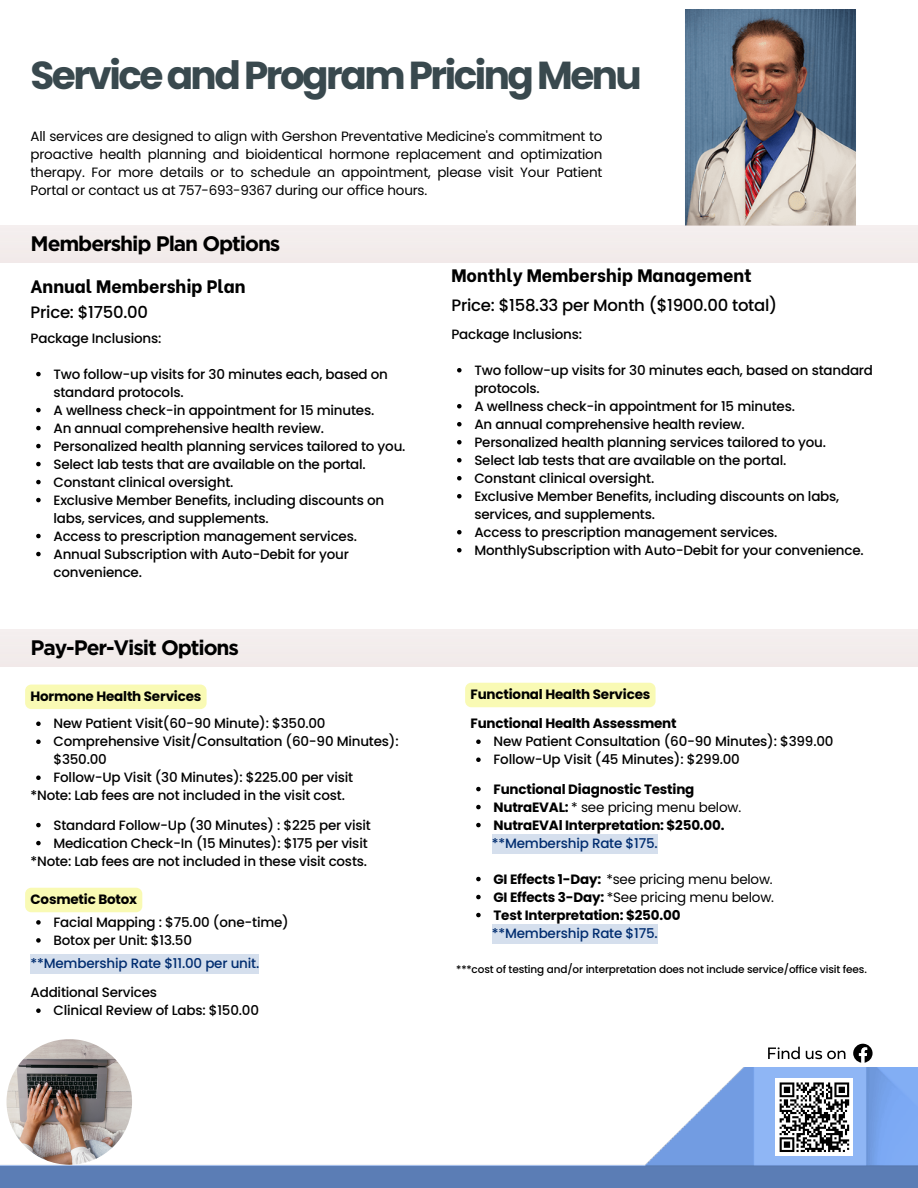
<style>
.page{position:relative;width:918px;height:1188px;background:#fff}
.page>*{position:absolute;margin:0;border:0;box-sizing:border-box;transform-origin:0 0}
.t1{font:700 39px "Poppins";letter-spacing:-.065em;color:#39494e}
.t2{font:700 21px "Gotham";letter-spacing:-.05em;color:#000}
.t3{font:800 18px "Be Vietnam";color:#000}
.t4{font:500 16.5px "Poppins";letter-spacing:-.015em;color:#000}
.t5{font:500 13.5px/18px "Poppins";letter-spacing:-.015em;color:#000}
.t6{font:13.5px/18px "Poppins";letter-spacing:-.015em;color:#000;text-align:justify}
.t7{font:700 13.5px "Poppins";letter-spacing:-.015em;color:#000}
.t8{font:500 13.5px "Poppins";letter-spacing:-.015em;color:#002c6f}
.t9{font:500 10.5px "Poppins";letter-spacing:-.015em;color:#000}
.s1{font-family:"Noto Sans"}
.s2{font-weight:700}
</style>
<div class="page">
<img style="left:0;top:1067px;width:918px;height:121px">
<svg style="left:853px;top:1044px;width:20px;height:19px"></svg>
<svg style="left:768px;top:1047px;width:32px;height:12px"></svg>
<svg style="left:806px;top:1051px;width:39px;height:8px"></svg>
<div style="left:775px;top:1078px;width:78px;height:78px;background:#fff"></div>
<svg style="left:779px;top:1082px;width:71px;height:70px"></svg>
<img style="left:7px;top:1039px;width:125px;height:126px;border-radius:50%">
<img style="left:685px;top:9px;width:171px;height:216px">
<svg style="left:36px;top:372px;width:5px;height:4px"></svg>
<svg style="left:36px;top:408px;width:5px;height:4px"></svg>
<svg style="left:36px;top:426px;width:5px;height:4px"></svg>
<svg style="left:36px;top:444px;width:5px;height:4px"></svg>
<svg style="left:36px;top:462px;width:5px;height:4px"></svg>
<svg style="left:36px;top:480px;width:5px;height:4px"></svg>
<svg style="left:36px;top:498px;width:5px;height:4px"></svg>
<svg style="left:36px;top:534px;width:5px;height:4px"></svg>
<svg style="left:36px;top:552px;width:5px;height:4px"></svg>
<svg style="left:476px;top:740px;width:5px;height:4px"></svg>
<svg style="left:476px;top:758px;width:5px;height:4px"></svg>
<svg style="left:36px;top:823px;width:5px;height:4px"></svg>
<svg style="left:36px;top:841px;width:5px;height:4px"></svg>
<svg style="left:476px;top:787px;width:5px;height:4px"></svg>
<svg style="left:476px;top:805px;width:5px;height:4px"></svg>
<svg style="left:476px;top:823px;width:5px;height:4px"></svg>
<svg style="left:476px;top:877px;width:5px;height:4px"></svg>
<svg style="left:476px;top:895px;width:5px;height:4px"></svg>
<svg style="left:476px;top:913px;width:5px;height:4px"></svg>
<svg style="left:36px;top:920px;width:5px;height:5px"></svg>
<svg style="left:36px;top:938px;width:5px;height:5px"></svg>
<svg style="left:36px;top:1008px;width:5px;height:5px"></svg>
<svg style="left:457px;top:368px;width:5px;height:4px"></svg>
<svg style="left:457px;top:404px;width:5px;height:4px"></svg>
<svg style="left:457px;top:422px;width:5px;height:4px"></svg>
<svg style="left:457px;top:440px;width:5px;height:4px"></svg>
<svg style="left:457px;top:458px;width:5px;height:4px"></svg>
<svg style="left:457px;top:476px;width:5px;height:4px"></svg>
<svg style="left:457px;top:494px;width:5px;height:4px"></svg>
<svg style="left:457px;top:530px;width:5px;height:4px"></svg>
<svg style="left:457px;top:548px;width:5px;height:4px"></svg>
<div style="left:25px;top:685px;width:182px;height:24px;background:#f9fab4;border-radius:6px"></div>
<svg style="left:36px;top:722px;width:5px;height:4px"></svg>
<svg style="left:36px;top:740px;width:5px;height:4px"></svg>
<svg style="left:36px;top:776px;width:5px;height:4px"></svg>
<div style="left:465px;top:683px;width:191px;height:24px;background:#f9fab4;border-radius:6px"></div>
<div style="left:25px;top:888px;width:117px;height:24px;background:#f9fab4"></div>
<div style="left:31px;top:954px;width:228px;height:19px;background:#d5dfed"></div>
<div style="left:492px;top:834px;width:166px;height:19px;background:#d5dfed"></div>
<div style="left:492px;top:924px;width:166px;height:19px;background:#d5dfed"></div>
<h5 class="t1" style="left:31px;top:48px;width:613px">ServiceandProgramPricingMenu</h5>
<h5 class="t6" style="left:31px;top:127px;width:573px">All services are designed to align with Gershon Preventative Medicine's commitment to proactive health planning and bioidentical hormone replacement and optimization therapy. For more details or to schedule an appointment, please visit Your Patient Portal or contact us at 757-693-9367 during our o<span class="s1">ffi</span>ce hours.</h5>
<h4 class="t2" style="left:31px;top:231px;width:251px">Membership Plan Options</h4>
<h5 class="t3" style="left:31px;top:272px;width:217px">Annual Membership Plan</h5>
<h5 class="t4" style="left:31px;top:301px;width:119px">Price: $1750.00</h5>
<h1 class="t5" style="left:31px;top:329px;width:132px">Package Inclusions:</h1>
<h5 class="t5" style="left:53px;top:365px;width:336px">Two follow-up visits for 30 minutes each, based on standard protocols.</h5>
<p class="t5" style="left:53px;top:401px;width:322px">A wellness check-in appointment for 15 minutes.</p>
<h2 class="t5" style="left:53px;top:419px;width:272px">An annual comprehensive health review.</h2>
<h3 class="t5" style="left:53px;top:437px;width:354px">Personalized health planning services tailored to you.</h3>
<h3 class="t5" style="left:53px;top:455px;width:314px">Select lab tests that are available on the portal.</h3>
<h4 class="t5" style="left:53px;top:473px;width:182px">Constant clinical oversight.</h4>
<h5 class="t5" style="left:53px;top:491px;width:332px">Exclusive Member Benefits, including discounts on labs, services, and supplements.</h5>
<h5 class="t5" style="left:53px;top:527px;width:305px">Access to prescription management services.</h5>
<h5 class="t5" style="left:53px;top:545px;width:297px">Annual Subscription with Auto-Debit for your convenience.</h5>
<h5 class="t2" style="left:31px;top:635px;width:210px">Pay-Per-Visit Options</h5>
<h5 class="t7" style="left:31px;top:687px;width:172px">Hormone Health Services</h5>
<h5 class="t5" style="left:53px;top:715px;width:274px">New Patient Visit(60-90 Minute): $350.00</h5>
<h4 class="t5" style="left:53px;top:733px;width:347px">Comprehensive Visit/Consultation (60-90 Minutes): $350.00</h4>
<h5 class="t5" style="left:53px;top:769px;width:301px">Follow-Up Visit (30 Minutes): $225.00 per visit</h5>
<h5 class="t5" style="left:31px;top:787px;width:316px">*Note: Lab fees are not included in the visit cost.</h5>
<h4 class="t5" style="left:53px;top:816px;width:319px">Standard Follow-Up (30 Minutes) : $225 per visit</h4>
<h5 class="t5" style="left:53px;top:834px;width:316px">Medication Check-In (15 Minutes): $175 per visit</h5>
<h5 class="t5" style="left:31px;top:852px;width:338px">*Note: Lab fees are not included in these visit costs.</h5>
<h5 class="t7" style="left:31px;top:890px;width:108px">Cosmetic Botox</h5>
<h5 class="t5" style="left:53px;top:913px;width:237px">Facial Mapping : $75.00 (one-time)</h5>
<p class="t5" style="left:53px;top:931px;width:140px">Botox per Unit: $13.50</p>
<h2 class="t5" style="left:31px;top:983px;width:128px">Additional Services</h2>
<h4 class="t5" style="left:53px;top:1001px;width:207px">Clinical Review of Labs: $150.00</h4>
<h5 class="t8" style="left:31px;top:954px;width:230px">**Membership Rate $11.00 per unit.</h5>
<h5 class="t3" style="left:451px;top:261px;width:302px">Monthly Membership Management</h5>
<h5 class="t4" style="left:451px;top:293px;width:327px">Price: $158.33 per Month ($1900.00 total)</h5>
<h4 class="t5" style="left:451px;top:325px;width:132px">Package Inclusions:</h4>
<h5 class="t5" style="left:474px;top:361px;width:400px">Two follow-up visits for 30 minutes each, based on standard protocols.</h5>
<h5 class="t5" style="left:474px;top:397px;width:322px">A wellness check-in appointment for 15 minutes.</h5>
<h5 class="t5" style="left:474px;top:415px;width:272px">An annual comprehensive health review.</h5>
<h4 class="t5" style="left:474px;top:433px;width:353px">Personalized health planning services tailored to you.</h4>
<h4 class="t5" style="left:474px;top:451px;width:314px">Select lab tests that are available on the portal.</h4>
<h5 class="t5" style="left:474px;top:469px;width:181px">Constant clinical oversight.</h5>
<h5 class="t5" style="left:474px;top:487px;width:366px">Exclusive Member Benefits, including discounts on labs, services, and supplements.</h5>
<h5 class="t5" style="left:474px;top:523px;width:305px">Access to prescription management services.</h5>
<h5 class="t5" style="left:474px;top:541px;width:391px">MonthlySubscription with Auto-Debit for your convenience.</h5>
<h4 class="t7" style="left:471px;top:685px;width:181px">Functional Health Services</h4>
<h5 class="t7" style="left:471px;top:714px;width:208px">Functional Health Assessment</h5>
<h3 class="t5" style="left:493px;top:733px;width:342px">New Patient Consultation (60-90 Minutes): $399.00</h3>
<h3 class="t5" style="left:493px;top:751px;width:248px">Follow-Up Visit (45 Minutes): $299.00</h3>
<h5 class="t7" style="left:493px;top:779px;width:202px">Functional Diagnostic Testing</h5>
<h5 class="t6" style="left:493px;top:798px;width:249px"><span class="s2">NutraEVAL:</span> * see pricing menu below.</h5>
<h5 class="t7" style="left:493px;top:815px;width:233px">NutraEVAl Interpretation: $250.00.</h5>
<h5 class="t6" style="left:493px;top:870px;width:281px"><span class="s2">GI Effects 1-Day:</span> *see pricing menu below.</h5>
<h5 class="t6" style="left:493px;top:888px;width:282px"><span class="s2">GI Effects 3-Day:</span> *See pricing menu below.</h5>
<h5 class="t7" style="left:493px;top:905px;width:189px">Test Interpretation: $250.00</h5>
<h4 class="t8" style="left:492px;top:833px;width:168px">**Membership Rate $175.</h4>
<h4 class="t8" style="left:492px;top:923px;width:168px">**Membership Rate $175.</h4>
<p class="t9" style="left:456px;top:962px;width:412px">***cost of testing and/or interpretation does not include service/office visit fees.</p>
</div>
